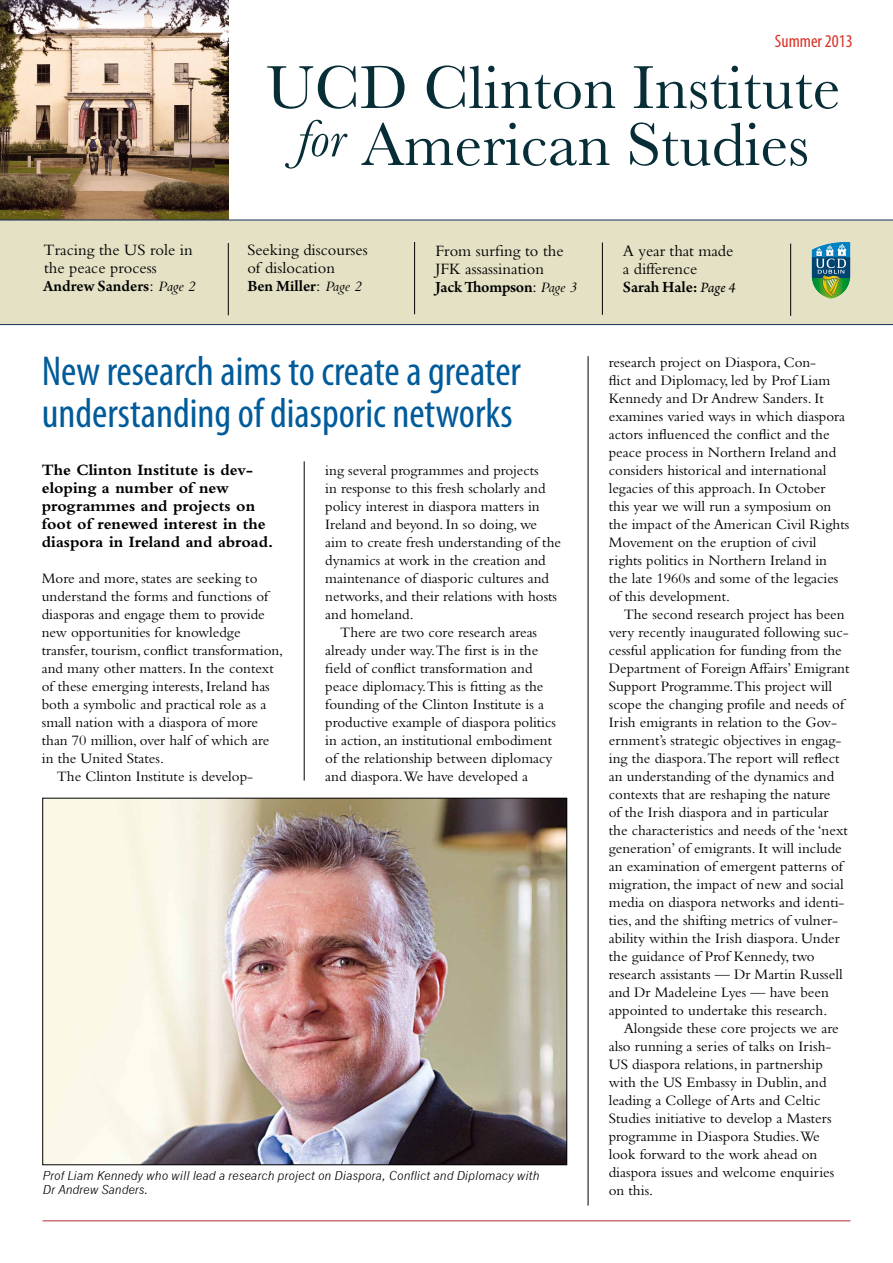
<style>
.page{position:relative;width:893px;height:1263px;background:#fff}
.page>*{position:absolute;margin:0;border:0;box-sizing:border-box;transform-origin:0 0}
.t1{font:63px/57px "Baskerville";color:#072d37;text-align:center}
.t2{font:condensed 42px/42px "Myriad Pro";color:#005b9a}
.t3{font:condensed 18px "Myriad Pro";color:#da3025}
.t4{font:700 16.5px/18px "Bembo";color:#000}
.t5{font:16.5px/18px "Bembo";color:#000}
.t6{font:600 16.5px "Arno Pro";color:#000}
.t7{font:600 16.5px "Arno Pro";letter-spacing:-.02em;color:#000}
.t8{font:15px/18px "Bembo";color:#000}
.t9{font:italic 12px/14.4px "News Gothic";color:#000}
.s1{font-family:"Bembo";font-weight:400}
.s2{font-family:"Bembo";font-weight:400;font-style:italic;font-size:15px}
.s3{font-style:italic;font-size:54px}
.s4{font-weight:400;font-style:italic;font-size:15px}
</style>
<div class="page">
<hr style="left:43px;top:1220px;width:807px;height:1px;background:#b42e35">
<hr style="left:304px;top:461px;width:1px;height:320px;background:#000">
<hr style="left:588px;top:356px;width:1px;height:849px;background:#000">
<img style="left:0;top:0;width:228px;height:220px">
<img style="left:45px;top:800px;width:520px;height:363px">
<div style="left:0;top:220px;width:893px;height:104px;background:#e4e1c5"></div>
<hr style="left:0;top:220px;width:893px;height:1px;background:#162f57">
<hr style="left:0;top:324px;width:893px;height:1px;background:#162f57">
<hr style="left:414px;top:242px;width:1px;height:72px;background:#000">
<hr style="left:602px;top:242px;width:1px;height:73px;background:#000">
<hr style="left:790px;top:244px;width:1px;height:72px;background:#000">
<hr style="left:228px;top:243px;width:1px;height:72px;background:#000">
<img style="left:811px;top:242px;width:32px;height:47px">
<p class="t3" style="left:775px;top:30px;width:79px">Summer 2013</p>
<p class="t5" style="left:44px;top:241px;width:151px">Tracing the US role in the peace process</p>
<p class="t6" style="left:43px;top:277px;width:154px">Andrew Sanders<span class="s1">:</span> <span class="s2">Page 2</span></p>
<h1 class="t1" style="left:266px;top:58px;width:576px">UCD Clinton Institute <span class="s3">for</span> American Studies</h1>
<p class="t5" style="left:247px;top:241px;width:122px">Seeking discourses of dislocation</p>
<p class="t6" style="left:247px;top:277px;width:116px">Ben Miller<span class="s1">:</span> <span class="s2">Page 2</span></p>
<p class="t5" style="left:435px;top:241px;width:130px">From surfing to the<br>JFK assassination</p>
<p class="t7" style="left:435px;top:277px;width:143px">Jack Thompson<span class="s1">:</span> <span class="s2">Page 3</span></p>
<p class="t5" style="left:623px;top:241px;width:112px">A year that made a difference</p>
<p class="t6" style="left:623px;top:277px;width:114px">Sarah Hale: <span class="s4">Page 4</span></p>
<h2 class="t2" style="left:42px;top:349px;width:481px">New research aims to create a greater understanding of diasporic networks</h2>
<p class="t4" style="left:42px;top:460px;width:233px">The Clinton Institute is dev&shy;eloping a number of new programmes and projects on foot of renewed interest in the diaspora in Ireland and abroad.</p>
<p class="t8" style="left:42px;top:569px;width:217px">More and more, states are seeking to</p>
<p class="t8" style="left:42px;top:587px;width:228px">understand the forms and functions of</p>
<p class="t8" style="left:42px;top:605px;width:224px">diasporas and engage them to provide</p>
<p class="t8" style="left:42px;top:623px;width:200px">new opportunities for knowledge</p>
<p class="t8" style="left:42px;top:641px;width:243px">transfer, tourism, conflict transformation,</p>
<p class="t8" style="left:42px;top:659px;width:233px">and many other matters. In the context</p>
<p class="t8" style="left:42px;top:677px;width:230px">of these emerging interests, Ireland has</p>
<p class="t8" style="left:42px;top:695px;width:226px">both a symbolic and practical role as a</p>
<p class="t8" style="left:42px;top:713px;width:218px">small nation with a diaspora of more</p>
<p class="t8" style="left:42px;top:731px;width:229px">than 70 million, over half of which are</p>
<p class="t8" style="left:42px;top:749px;width:124px">in the United States.</p>
<p class="t8" style="left:57px;top:767px;width:198px">The Clinton Institute is develop-</p>
<p class="t8" style="left:325px;top:461px;width:215px">ing several programmes and projects</p>
<p class="t8" style="left:325px;top:479px;width:222px">in response to this fresh scholarly and</p>
<p class="t8" style="left:325px;top:497px;width:216px">policy interest in diaspora matters in</p>
<p class="t8" style="left:325px;top:515px;width:213px">Ireland and beyond. In so doing, we</p>
<p class="t8" style="left:325px;top:533px;width:237px">aim to create fresh understanding of the</p>
<p class="t8" style="left:325px;top:551px;width:222px">dynamics at work in the creation and</p>
<p class="t8" style="left:325px;top:569px;width:225px">maintenance of diasporic cultures and</p>
<p class="t8" style="left:325px;top:587px;width:233px">networks, and their relations with hosts</p>
<p class="t8" style="left:325px;top:605px;width:90px">and homeland.</p>
<p class="t8" style="left:340px;top:623px;width:198px">There are two core research areas</p>
<p class="t8" style="left:325px;top:641px;width:214px">already under way.The first is in the</p>
<p class="t8" style="left:325px;top:659px;width:209px">field of conflict transformation and</p>
<p class="t8" style="left:325px;top:677px;width:220px">peace diplomacy.This is fitting as the</p>
<p class="t8" style="left:325px;top:695px;width:220px">founding of the Clinton Institute is a</p>
<p class="t8" style="left:325px;top:713px;width:232px">productive example of diaspora politics</p>
<p class="t8" style="left:325px;top:731px;width:228px">in action, an institutional embodiment</p>
<p class="t8" style="left:325px;top:749px;width:229px">of the relationship between diplomacy</p>
<p class="t8" style="left:325px;top:767px;width:204px">and diaspora.We have developed a</p>
<p class="t9" style="left:43px;top:1168px;width:498px">Prof Liam Kennedy who will lead a research project on Diaspora, Conflict and Diplomacy with<br>Dr Andrew Sanders.</p>
<p class="t8" style="left:609px;top:353px;width:242px">research project on Diaspora, Con-<br>flict and Diplomacy, led by Prof Liam Kennedy and Dr Andrew Sanders. It examines varied ways in which diaspora actors influenced the conflict and the peace process in Northern Ireland and considers historical and international legacies of this approach. In October this year we will run a symposium on the impact of the American Civil Rights Movement on the eruption of civil rights politics in Northern Ireland in the late 1960s and some of the legacies of this development.</p>
<p class="t8" style="left:609px;top:605px;width:242px;text-indent:15px">The second research project has been very recently inaugurated following suc&shy;cessful application for funding from the Department of Foreign Affairs’ Emigrant Support Programme.This project will scope the changing profile and needs of Irish emigrants in relation to the Gov&shy;ernment’s strategic objectives in engag&shy;ing the diaspora.The report will reflect an understanding of the dynamics and contexts that are reshaping the nature<br>of the Irish diaspora and in particular the characteristics and needs of the ‘next generation’ of emigrants. It will include an examination of emergent patterns of migration, the impact of new and social media on diaspora networks and identi&shy;ties, and the shifting metrics of vulner&shy;ability within the Irish diaspora. Under the guidance of Prof Kennedy, two research assistants — Dr Martin Russell and Dr Madeleine Lyes — have been appointed to undertake this research.</p>
<p class="t8" style="left:609px;top:1019px;width:231px;text-indent:15px">Alongside these core projects we are also running a series of talks on Irish-US diaspora relations, in partnership with the US Embassy in Dublin, and leading a College of Arts and Celtic Studies initiative to develop a Masters programme in Diaspora Studies.We look forward to the work ahead on diaspora issues and welcome enquiries on this.</p>
</div>
